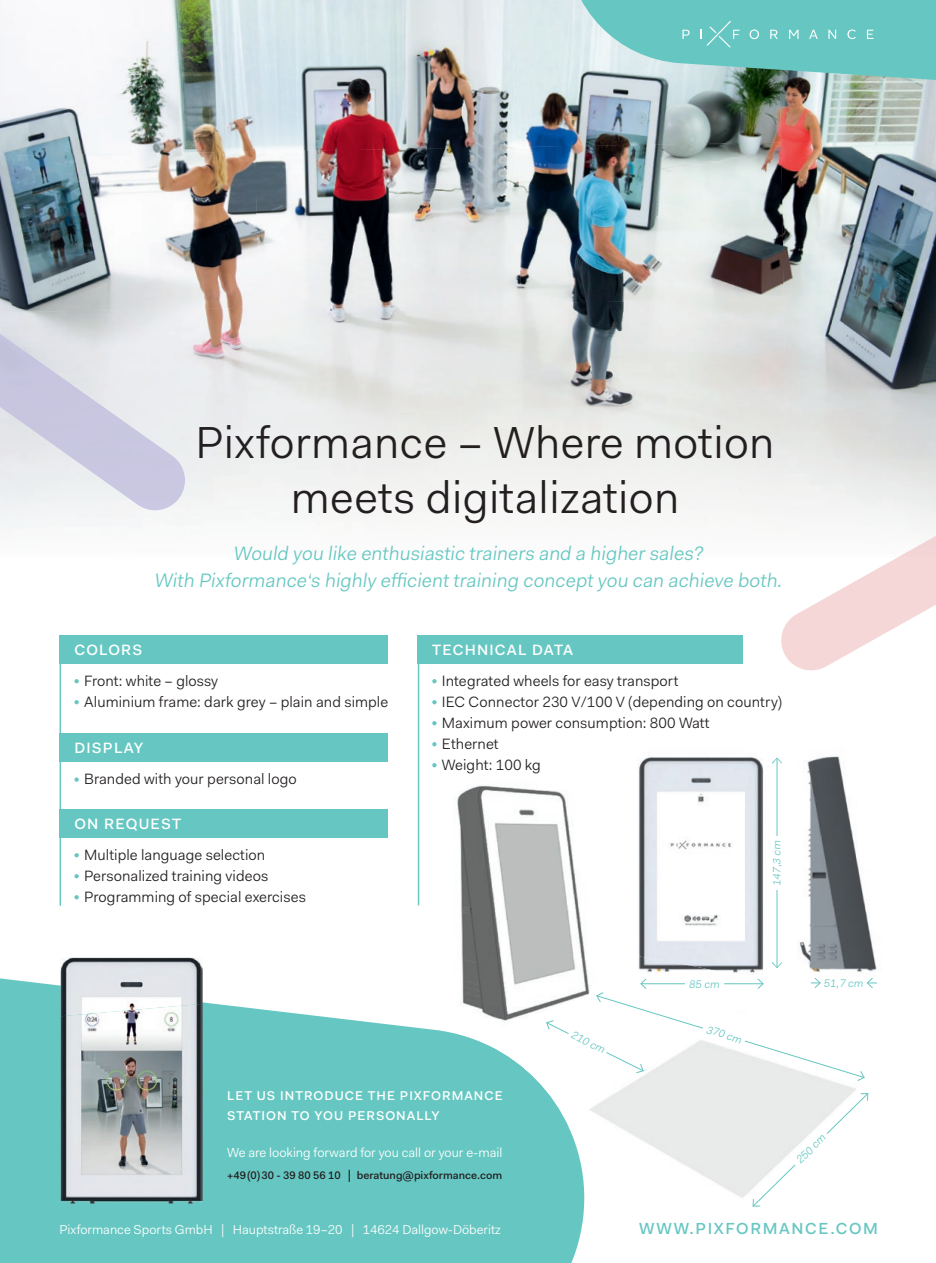
<style>
.page{position:relative;width:936px;height:1263px;background:#fff}
.page>*{position:absolute;margin:0;border:0;box-sizing:border-box;transform-origin:0 0}
.t1{font:45px/55.5px "Fakt Pro Blond";letter-spacing:.01em;color:#231f20;text-align:center}
.t2{font:19.5px/27px "Fakt Pro Blond";color:#66c7c2;text-align:center}
.t3{font:500 16.05px "Fakt Pro";letter-spacing:.1em;color:#66c7c2}
.t4{font:15px/21px "Fakt Pro Blond";letter-spacing:.005em;color:#231f20}
.t5{font:500 15px "Fakt Pro";letter-spacing:.08em;color:#fff}
.t6{font:13.05px "Fakt Pro Blond";color:#fff}
.t7{font:12.9px "Fakt Pro Blond";color:#fff}
.t8{font:500 12.75px/20px "Fakt Pro";letter-spacing:.08em;color:#fff}
.t9{font:11.1px "Fakt Pro Blond";color:#66c7c2}
.t10{font:500 10.95px "Fakt Pro";color:#231f20}
.t11{font:10.95px "Fakt Pro Blond";color:#66c7c2}
.s1{font-size:12.15px}
</style>
<div class="page">
<img style="left:0;top:0;width:252px;height:151px">
<img style="left:252px;top:0;width:177px;height:151px">
<img style="left:783px;top:225px;width:152px;height:19px">
<img style="left:0;top:151px;width:255px;height:157px">
<img style="left:255px;top:147px;width:263px;height:161px">
<img style="left:518px;top:225px;width:265px;height:78px">
<img style="left:782px;top:244px;width:153px;height:260px">
<img style="left:0;top:308px;width:258px;height:154px">
<img style="left:520px;top:298px;width:266px;height:158px">
<div style="left:733px;top:455px;width:55px;height:98px;background:#f4f4f3"></div>
<svg style="left:0;top:957px;width:583px;height:306px;fill:#66c7c2"></svg>
<img style="left:61px;top:958px;width:142px;height:46px">
<img style="left:61px;top:1004px;width:142px;height:199px">
<img style="left:429px;top:0;width:506px;height:225px">
<svg style="left:682px;top:30px;width:7px;height:9px"></svg>
<svg style="left:749px;top:30px;width:10px;height:9px"></svg>
<svg style="left:770px;top:30px;width:7px;height:9px"></svg>
<svg style="left:789px;top:30px;width:9px;height:9px"></svg>
<svg style="left:809px;top:30px;width:8px;height:9px"></svg>
<svg style="left:828px;top:30px;width:8px;height:9px"></svg>
<svg style="left:847px;top:30px;width:8px;height:9px"></svg>
<svg style="left:866px;top:30px;width:7px;height:9px"></svg>
<svg style="left:700px;top:21px;width:39px;height:27px"></svg>
<img style="left:0;top:333px;width:189px;height:177px">
<svg style="left:74px;top:679px;width:5px;height:4px"></svg>
<svg style="left:74px;top:700px;width:5px;height:4px"></svg>
<svg style="left:74px;top:777px;width:5px;height:5px"></svg>
<svg style="left:74px;top:853px;width:5px;height:4px"></svg>
<svg style="left:74px;top:874px;width:5px;height:4px"></svg>
<svg style="left:74px;top:895px;width:5px;height:4px"></svg>
<div style="left:60px;top:636px;width:328px;height:28px;background:#66c7c2"></div>
<div style="left:60px;top:733px;width:328px;height:29px;background:#66c7c2"></div>
<div style="left:60px;top:809px;width:328px;height:29px;background:#66c7c2"></div>
<svg style="left:781px;top:557px;width:154px;height:113px"></svg>
<img style="left:898px;top:536px;width:37px;height:21px">
<hr style="left:60px;top:638px;width:1px;height:268px;background:#66c7c2">
<img style="left:489px;top:948px;width:289px;height:275px">
<img style="left:453px;top:1046px;width:85px;height:81px">
<img style="left:418px;top:779px;width:178px;height:251px">
<hr style="left:776px;top:758px;width:1px;height:210px;background:#66c7c2">
<div style="left:772px;top:837px;width:10px;height:53px;background:#fff"></div>
<img style="left:625px;top:757px;width:149px;height:219px">
<img style="left:625px;top:954px;width:114px;height:22px">
<svg style="left:771px;top:757px;width:11px;height:6px"></svg>
<svg style="left:771px;top:962px;width:11px;height:6px"></svg>
<img style="left:772px;top:837px;width:2px;height:53px">
<img style="left:772px;top:840px;width:2px;height:44px">
<img style="left:799px;top:756px;width:78px;height:217px">
<svg style="left:538px;top:977px;width:339px;height:246px"></svg>
<div style="left:771px;top:973px;width:39px;height:21px;background:#fff"></div>
<svg style="left:432px;top:679px;width:4px;height:4px"></svg>
<svg style="left:432px;top:700px;width:4px;height:4px"></svg>
<svg style="left:432px;top:721px;width:4px;height:4px"></svg>
<svg style="left:432px;top:742px;width:4px;height:4px"></svg>
<svg style="left:432px;top:763px;width:4px;height:4px"></svg>
<div style="left:418px;top:635px;width:324px;height:29px;background:#66c7c2"></div>
<hr style="left:418px;top:636px;width:1px;height:269px;background:#66c7c2">
<h1 class="t1" style="left:196px;top:414px;width:580px">Pixformance – Where motion meets digitalization</h1>
<h2 class="t2" style="left:154px;top:540px;width:632px">Would you like enthusiastic trainers and a higher sales?<br>With Pixformance‘s highly efficienttraining conceptyou can achieve both.</h2>
<p class="t5" style="left:74px;top:639px;width:69px">COLORS</p>
<p class="t5" style="left:432px;top:640px;width:142px">TECHNICAL DATA</p>
<p class="t4" style="left:84px;top:670px;width:305px">Front: white – glossy<br>Aluminium frame: dark grey – plain and simple</p>
<p class="t5" style="left:74px;top:738px;width:70px">DISPLAY</p>
<p class="t4" style="left:84px;top:768px;width:214px">Branded with your personal logo</p>
<p class="t5" style="left:74px;top:814px;width:108px">ON REQUEST</p>
<p class="t4" style="left:84px;top:844px;width:223px">Multiple language selection<br>Personalized training videos<br>Programming of special exercises</p>
<p class="t4" style="left:442px;top:670px;width:341px">Integrated wheels for easy transport<br>IEC Connector 230 V/100 V (depending on country)<br>Maximum power consumption: 800 Watt<br>Ethernet<br>Weight: 100 kg</p>
<p class="t11" style="left:769px;top:886px;width:49px;rotate:-90deg">147,3 cm</p>
<p class="t11" style="left:689px;top:977px;width:34px">85 cm</p>
<p class="t11" style="left:823px;top:976px;width:43px">51,7 cm</p>
<p class="t9" style="left:575px;top:1027px;width:38px;rotate:27deg">210 cm</p>
<p class="t11" style="left:708px;top:1022px;width:38px;rotate:17deg">370 cm</p>
<p class="t8" style="left:227px;top:1085px;width:277px">LET US INTRODUCE THE PIXFORMANCE<br>STATION TO YOU PERSONALLY</p>
<p class="t6" style="left:227px;top:1143px;width:277px">We are looking forward for you call or your e-mail</p>
<p class="t10" style="left:227px;top:1168px;width:276px">+49 (0) 30 - 39 80 56 10 <span class="s1">|</span> beratung@pixformance.com</p>
<p class="t7" style="left:60px;top:1221px;width:443px">Pixformance Sports GmbH | Hauptstraße 19–20 | 14624 Dallgow-Döberitz</p>
<p class="t11" style="left:792px;top:1157px;width:38px;rotate:-45deg">250 cm</p>
<p class="t3" style="left:639px;top:1218px;width:240px">WWW.PIXFORMANCE.COM</p>
</div>
